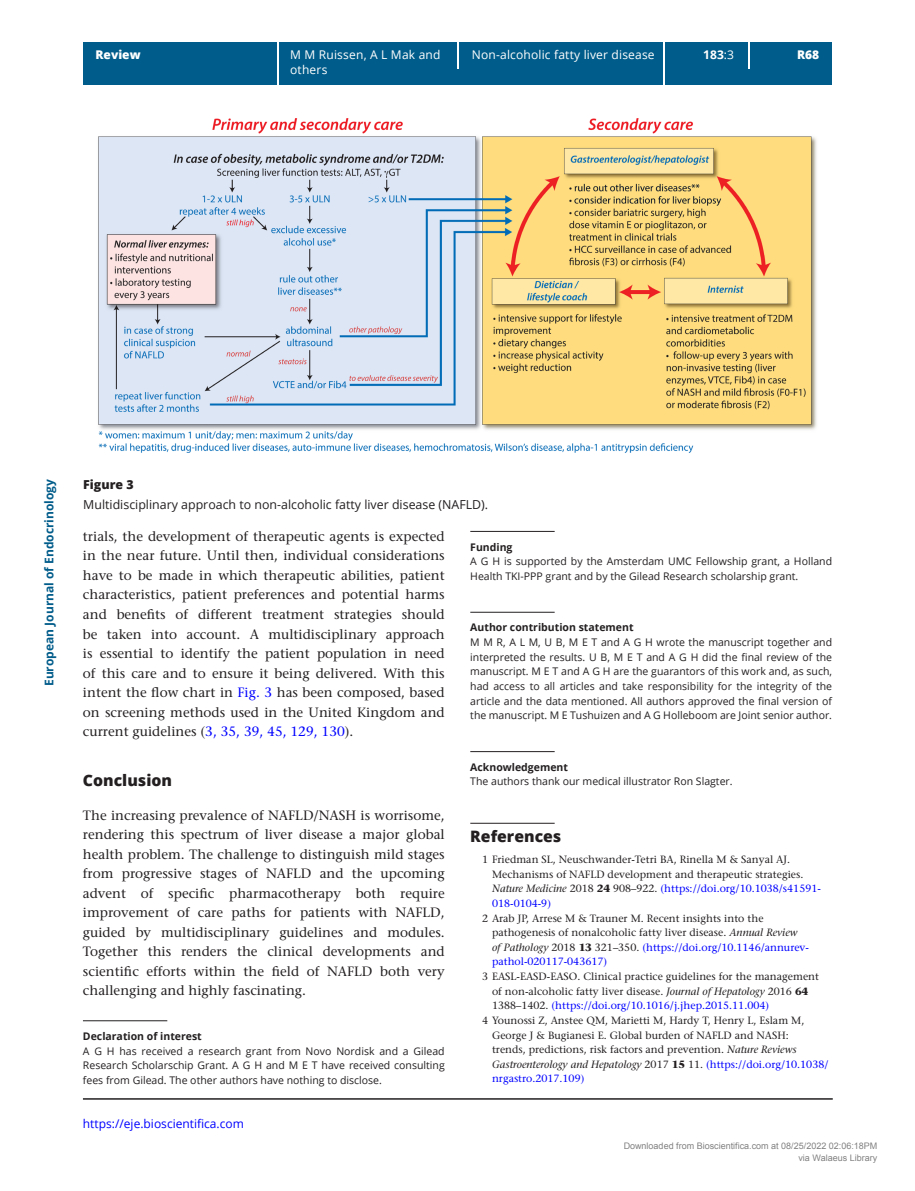
<style>
.page{position:relative;width:915px;height:1191px;background:#fff}
.page>*{position:absolute;margin:0;border:0;box-sizing:border-box;transform-origin:0 0}
.REF-Head{font:800 15.75px "Open Sans";color:#231f20}
.TXI{font:500 13.5px/19.5px "Stone Serif Std";color:#231f20;text-align:justify}
.TXT{font:500 13.5px/19.5px "Stone Serif Std";color:#231f20;text-align:justify}
.FC{font:12.3px "Open Sans";color:#231f20}
.FC-2{font:800 12.3px "Open Sans";color:#231f20}
.t1{font:12px "Open Sans";letter-spacing:.015em;color:#fff}
.t2{font:700 12px "Open Sans";color:#005c8a}
.t3{font:12px "Open Sans";color:#00f}
.t4{font:800 12px "Open Sans";color:#fff}
.t5{font:700 12px "Open Sans";color:#fff}
.References_TXT{font:500 10.5px/14.7px "Stone Serif Std";color:#231f20}
.BM_TXT{font:10.5px/14.7px "Open Sans";color:#231f20;text-align:justify}
.BM_Head{font:700 10.5px "Open Sans";color:#231f20}
.t6{font:9px/12px "Arial";color:rgb(0 0 0/.5);text-align:right}
.s1{font-weight:400}
.s2{color:#00f}
.s3{font-style:italic}
.s4{font-weight:700}
</style>
<div class="page">
<div style="left:83px;top:42px;width:748px;height:43px;background:#005c8a"></div>
<hr style="left:277px;top:42px;width:1px;height:43px;background:#fff">
<hr style="left:663px;top:42px;width:1px;height:43px;background:#fff">
<hr style="left:457px;top:42px;width:2px;height:26px;background:#fff">
<hr style="left:83px;top:1098px;width:749px;height:1px;background:#231f20">
<hr style="left:747px;top:42px;width:2px;height:26px;background:#fff">
<hr style="left:83px;top:1020px;width:84px;height:1px;background:#231f20">
<hr style="left:470px;top:531px;width:84px;height:1px;background:#231f20">
<hr style="left:470px;top:612px;width:84px;height:1px;background:#231f20">
<hr style="left:470px;top:751px;width:84px;height:1px;background:#231f20">
<hr style="left:470px;top:823px;width:84px;height:1px;background:#231f20">
<img style="left:98px;top:118px;width:719px;height:335px">
<p class="t4" style="left:95px;top:46px;width:47px">Review</p>
<p class="t1" style="left:290px;top:47px;width:152px">M M Ruissen, A L Mak and</p>
<p class="t5" style="left:703px;top:46px;width:32px">183<span class="s1">:3</span></p>
<p class="t4" style="left:796px;top:46px;width:24px">R68</p>
<p class="t1" style="left:290px;top:61px;width:39px">others</p>
<p class="t1" style="left:471px;top:47px;width:184px">Non-alcoholic fatty liver disease</p>
<p class="t2" style="left:41px;top:686px;width:209px;rotate:-90deg">European Journal of Endocrinology</p>
<p class="FC-2" style="left:83px;top:475px;width:52px">Figure 3</p>
<p class="FC" style="left:83px;top:495px;width:406px">Multidisciplinary approach to non-alcoholic fatty liver disease (NAFLD).</p>
<p class="TXI" style="left:83px;top:526px;width:363px">trials, the development of therapeutic agents is expected in the near future. Until then, individual considerations have to be made in which therapeutic abilities, patient characteristics, patient preferences and potential harms and benefits of different treatment strategies should be taken into account. A multidisciplinary approach is essential to identify the patient population in need of this care and to ensure it being delivered. With this intent the flow chart in <span class="s2">Fig. 3</span> has been composed, based on screening methods used in the United Kingdom and current guidelines (<span class="s2">3, 35, 39, 45, 129, 130</span>).</p>
<h1 class="REF-Head" style="left:83px;top:768px;width:91px">Conclusion</h1>
<p class="TXT" style="left:83px;top:805px;width:363px">The increasing prevalence of NAFLD/NASH is worrisome, rendering this spectrum of liver disease a major global health problem. The challenge to distinguish mild stages from progressive stages of NAFLD and the upcoming advent of specific pharmacotherapy both require improvement of care paths for patients with NAFLD, guided by multidisciplinary guidelines and modules.<br>Together this renders the clinical developments and scientific efforts within the field of NAFLD both very challenging and highly fascinating.</p>
<p class="BM_Head" style="left:83px;top:1028px;width:120px">Declaration of interest</p>
<p class="BM_TXT" style="left:83px;top:1043px;width:363px">A G H has received a research grant from Novo Nordisk and a Gilead Research Scholarschip Grant. A G H and M E T have received consulting fees from Gilead. The other authors have nothing to disclose.</p>
<p class="t3" style="left:83px;top:1115px;width:162px">https://eje.bioscientifica.com</p>
<p class="BM_Head" style="left:470px;top:539px;width:44px">Funding</p>
<p class="BM_TXT" style="left:470px;top:554px;width:363px">A G H is supported by the Amsterdam UMC Fellowship grant, a Holland<br>Health TKI-PPP grant and by the Gilead Research scholarship grant.</p>
<p class="BM_Head" style="left:470px;top:620px;width:165px">Author contribution statement</p>
<p class="BM_TXT" style="left:470px;top:634px;width:363px">M M R, A L M, U B, M E T and A G H wrote the manuscript together and interpreted the results. U B, M E T and A G H did the final review of the manuscript. M E T and A G H are the guarantors of this work and, as such, had access to all articles and take responsibility for the integrity of the article and the data mentioned. All authors approved the final version of the manuscript. M E Tushuizen and A G Holleboom are Joint senior author.</p>
<p class="BM_Head" style="left:470px;top:759px;width:99px">Acknowledgement</p>
<p class="BM_TXT" style="left:470px;top:774px;width:264px">The authors thank our medical illustrator Ron Slagter.</p>
<p class="REF-Head" style="left:470px;top:824px;width:92px">References</p>
<p class="References_TXT" style="left:492px;top:852px;width:330px;text-indent:-10px">1 Friedman SL, Neuschwander-Tetri BA, Rinella M &amp; Sanyal AJ.<br>Mechanisms of NAFLD development and therapeutic strategies.<br><span class="s3">Nature Medicine</span> 2018 <span class="s4">24</span> 908–922. <span class="s2">(https://doi.org/10.1038/s41591- 018-0104-9)</span></p>
<p class="References_TXT" style="left:492px;top:910px;width:318px;text-indent:-10px">2 Arab JP, Arrese M &amp; Trauner M. Recent insights into the pathogenesis of nonalcoholic fatty liver disease. <span class="s3">Annual Review of Pathology</span> 2018 <span class="s4">13</span> 321–350. <span class="s2">(https://doi.org/10.1146/annurev&shy;pathol-020117-043617)</span></p>
<p class="References_TXT" style="left:492px;top:969px;width:328px;text-indent:-10px">3 EASL-EASD-EASO. Clinical practice guidelines for the management of non-alcoholic fatty liver disease. <span class="s3">Journal of Hepatology</span> 2016 <span class="s4">64<br></span>1388–1402. <span class="s2">(https://doi.org/10.1016/j.jhep.2015.11.004)</span></p>
<p class="References_TXT" style="left:492px;top:1013px;width:338px;text-indent:-10px">4 Younossi Z, Anstee QM, Marietti M, Hardy T, Henry L, Eslam M, George J &amp; Bugianesi E. Global burden of NAFLD and NASH:<br>trends, predictions, risk factors and prevention. <span class="s3">Nature Reviews Gastroenterology and Hepatology</span> 2017 <span class="s4">15</span> 11. <span class="s2">(https://doi.org/10.1038/ nrgastro.2017.109)</span></p>
<p class="t6" style="left:623px;top:1139px;width:255px">Downloaded from Bioscientifica.com at 08/25/2022 02:06:18PM via Walaeus Library</p>
</div>
